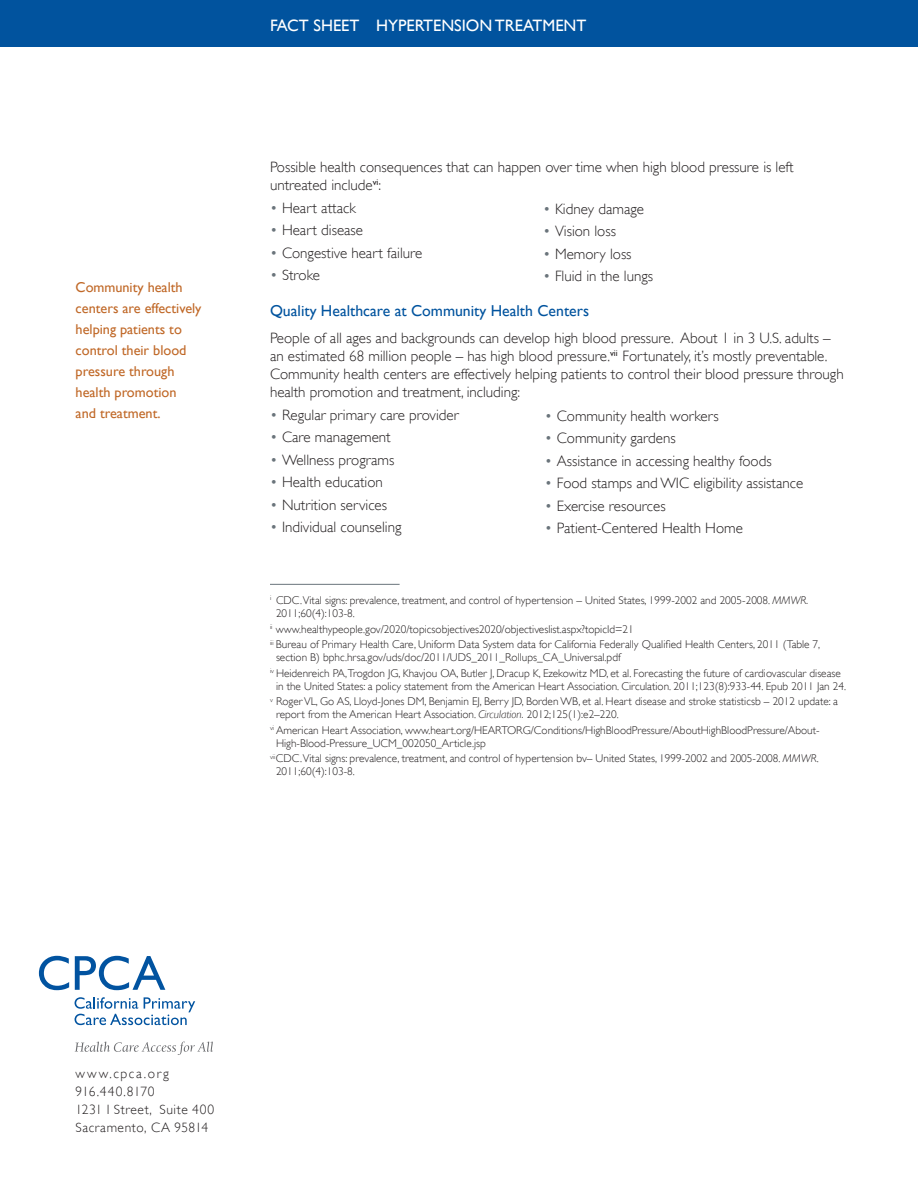
<style>
.page{position:relative;width:918px;height:1188px;background:#fff}
.page>*{position:absolute;margin:0;border:0;box-sizing:border-box;transform-origin:0 0}
.t1{font:16.5px "Gill Sans";color:#fff}
.t2{font:15.75px "Gill Sans";color:#01539e}
.t3{font:300 15px/18px "Gill Sans";color:#231f20}
.t4{font:14.25px/21px "Gill Sans";color:#c06827}
.t5{font:300 13.5px "Gill Sans";letter-spacing:.045em;color:#231f20}
.t6{font:300 13.5px "Gill Sans";letter-spacing:.12em;color:#231f20}
.t7{font:300 13.5px "Gill Sans";letter-spacing:.005em;color:#231f20}
.t8{font:300 11.25px/12.8px "Gill Sans";color:#231f20}
.s1{color:#6a747b}
.s2{font-style:italic}
</style>
<div class="page">
<svg style="left:75px;top:1042px;width:138px;height:13px"></svg>
<svg style="left:39px;top:956px;width:30px;height:34px"></svg>
<svg style="left:75px;top:956px;width:90px;height:34px"></svg>
<svg style="left:75px;top:997px;width:120px;height:28px"></svg>
<div style="left:0;top:0;width:918px;height:47px;background:#01539e"></div>
<hr style="left:270px;top:584px;width:130px;height:1px;background:#6a747b">
<p class="t4" style="left:76px;top:277px;width:127px">Community health centers are effectively helping patients to control their blood pressure through health promotion<br>and treatment.</p>
<p class="t1" style="left:270px;top:16px;width:318px">FACT SHEET HYPERTENSION TREATMENT</p>
<p class="t3" style="left:270px;top:158px;width:525px">Possible health consequences that can happen over time when high blood pressure is left untreated include<sup>vi</sup>:</p>
<p class="t3" style="left:270px;top:198px;width:87px"><span class="s1">•</span> Heart attack</p>
<p class="t3" style="left:270px;top:221px;width:95px"><span class="s1">•</span> Heart disease</p>
<p class="t3" style="left:270px;top:243px;width:154px"><span class="s1">•</span> Congestive heart failure</p>
<p class="t3" style="left:270px;top:266px;width:52px"><span class="s1">•</span> Stroke</p>
<p class="t2" style="left:270px;top:302px;width:321px">Quality Healthcare at Community Health Centers</p>
<p class="t3" style="left:270px;top:329px;width:575px">People of all ages and backgrounds can develop high blood pressure. About 1 in 3 U.S. adults – an estimated 68 million people – has high blood pressure.<sup>vii</sup> Fortunately, it’s mostly preventable.<br>Community health centers are effectively helping patients to control their blood pressure through health promotion and treatment, including:</p>
<p class="t3" style="left:270px;top:405px;width:190px"><span class="s1">•</span> Regular primary care provider</p>
<p class="t3" style="left:270px;top:428px;width:122px"><span class="s1">•</span> Care management</p>
<p class="t3" style="left:270px;top:450px;width:126px"><span class="s1">•</span> Wellness programs</p>
<p class="t3" style="left:270px;top:473px;width:114px"><span class="s1">•</span> Health education</p>
<p class="t3" style="left:270px;top:495px;width:119px"><span class="s1">•</span> Nutrition services</p>
<p class="t3" style="left:270px;top:518px;width:133px"><span class="s1">•</span> Individual counseling</p>
<p class="t3" style="left:543px;top:199px;width:103px"><span class="s1">•</span> Kidney damage</p>
<p class="t3" style="left:543px;top:222px;width:75px"><span class="s1">•</span> Vision loss</p>
<p class="t3" style="left:543px;top:244px;width:90px"><span class="s1">•</span> Memory loss</p>
<p class="t3" style="left:543px;top:267px;width:112px"><span class="s1">•</span> Fluid in the lungs</p>
<p class="t3" style="left:545px;top:406px;width:175px"><span class="s1">•</span> Community health workers</p>
<p class="t3" style="left:545px;top:429px;width:132px"><span class="s1">•</span> Community gardens</p>
<p class="t3" style="left:545px;top:451px;width:228px"><span class="s1">•</span> Assistance in accessing healthy foods</p>
<p class="t3" style="left:545px;top:474px;width:260px"><span class="s1">•</span> Food stamps and WIC eligibility assistance</p>
<p class="t3" style="left:545px;top:496px;width:122px"><span class="s1">•</span> Exercise resources</p>
<p class="t3" style="left:545px;top:519px;width:200px"><span class="s1">•</span> Patient-Centered Health Home</p>
<p class="t8" style="left:276px;top:593px;width:534px;text-indent:-6px"><sup>i</sup> CDC.Vital signs: prevalence, treatment, and control of hypertension – United States, 1999-2002 and 2005-2008. <span class="s2">MMWR.<br></span>2011;60(4):103-8.</p>
<p class="t8" style="left:270px;top:622px;width:365px"><sup>ii</sup> www.healthypeople.gov/2020/topicsobjectives2020/objectiveslist.aspx?topicId=21</p>
<p class="t8" style="left:276px;top:638px;width:546px;text-indent:-6px"><sup>iii</sup> Bureau of Primary Health Care, Uniform Data System data for California Federally Qualified Health Centers, 2011 (Table 7, section B) bphc.hrsa.gov/uds/doc/2011/UDS_2011_Rollups_CA_Universal.pdf</p>
<p class="t8" style="left:270px;top:666px;width:578px;text-align:center"><sup>iv</sup> Heidenreich PA,Trogdon JG, Khavjou OA, Butler J, Dracup K, Ezekowitz MD, et al. Forecasting the future of cardiovascular disease in the United States: a policy statement from the American Heart Association. Circulation. 2011;123(8):933-44. Epub 2011 Jan 24.</p>
<p class="t8" style="left:276px;top:695px;width:563px;text-indent:-6px"><sup>v</sup> Roger VL, Go AS, Lloyd-Jones DM, Benjamin EJ, Berry JD, Borden WB, et al. Heart disease and stroke statisticsb – 2012 update: a report from the American Heart Association. <span class="s2">Circulation.</span> 2012;125(1):e2–220.</p>
<p class="t8" style="left:276px;top:723px;width:545px;text-indent:-6px"><sup>vi</sup> American Heart Association, www.heart.org/HEARTORG/Conditions/HighBloodPressure/AboutHighBloodPressure/About-<br>High-Blood-Pressure_UCM_002050_Article.jsp</p>
<p class="t8" style="left:276px;top:752px;width:544px;text-indent:-6px"><sup>vii</sup>CDC.Vital signs: prevalence, treatment, and control of hypertension bv– United States, 1999-2002 and 2005-2008. <span class="s2">MMWR</span>.<br>2011;60(4):103-8.</p>
<p class="t6" style="left:76px;top:1063px;width:95px">www.cpca.org</p>
<p class="t7" style="left:76px;top:1081px;width:80px">916.440.8170</p>
<p class="t5" style="left:76px;top:1099px;width:140px">1231 I Street, Suite 400</p>
<p class="t5" style="left:76px;top:1117px;width:134px">Sacramento, CA 95814</p>
</div>
